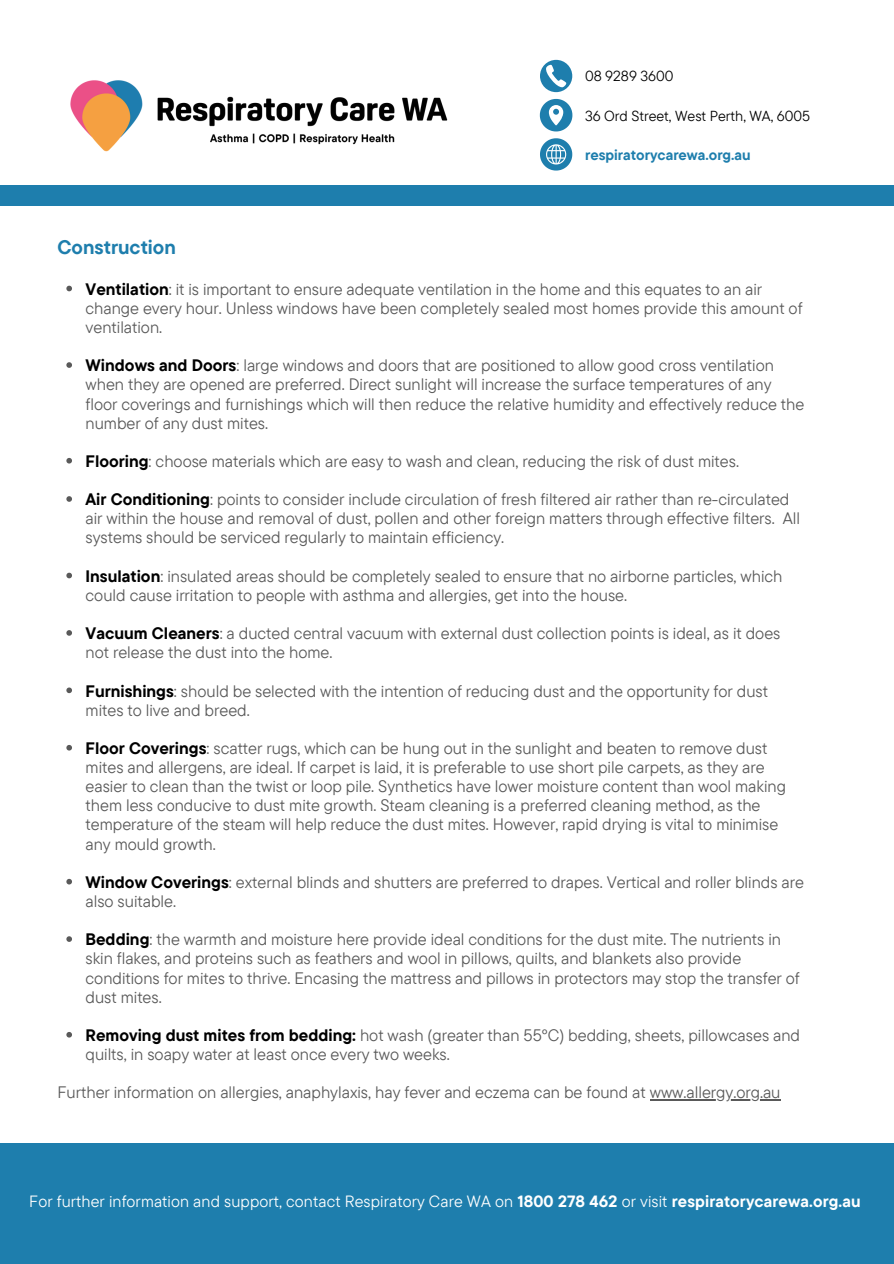
<style>
.page{position:relative;width:894px;height:1264px;background:#fff}
.page>*{position:absolute;margin:0;border:0;box-sizing:border-box;transform-origin:0 0}
.t1{font:700 19.5px "TT Commons Pro";color:#1e7ead}
.t2{font:16.5px/19.2px "TT Commons Pro";color:#595959}
.t3{font:16.2px "TT Commons Pro";letter-spacing:.01em;color:#fff}
.t4{font:14.55px "TT Commons Pro";color:#000}
.t5{font:700 14.55px "TT Commons Pro";color:#1e7ead}
.s1{font-weight:700;color:#000}
.s2{font-weight:700}
</style>
<div class="page">
<svg style="left:66px;top:286px;width:6px;height:5px"></svg>
<svg style="left:66px;top:362px;width:6px;height:6px"></svg>
<svg style="left:66px;top:458px;width:6px;height:5px"></svg>
<svg style="left:66px;top:496px;width:6px;height:6px"></svg>
<svg style="left:66px;top:572px;width:6px;height:6px"></svg>
<svg style="left:66px;top:630px;width:6px;height:5px"></svg>
<svg style="left:66px;top:687px;width:6px;height:6px"></svg>
<svg style="left:66px;top:745px;width:6px;height:5px"></svg>
<svg style="left:66px;top:878px;width:6px;height:6px"></svg>
<svg style="left:66px;top:936px;width:6px;height:5px"></svg>
<svg style="left:66px;top:1032px;width:6px;height:5px"></svg>
<hr style="left:649px;top:1099px;width:131px;height:1px;background:#595959">
<div style="left:0;top:1143px;width:893px;height:120px;background:#1e7ead"></div>
<img style="left:70px;top:80px;width:378px;height:72px">
<svg style="left:540px;top:60px;width:32px;height:32px"></svg>
<svg style="left:539px;top:99px;width:33px;height:32px"></svg>
<svg style="left:540px;top:138px;width:32px;height:32px"></svg>
<div style="left:0;top:185px;width:893px;height:21px;background:#1e7ead"></div>
<p class="t4" style="left:585px;top:67px;width:90px">08 9289 3600</p>
<p class="t4" style="left:585px;top:106px;width:226px">36 Ord Street, West Perth, WA, 6005</p>
<p class="t5" style="left:585px;top:145px;width:167px">respiratorycarewa.org.au</p>
<p class="t1" style="left:57px;top:235px;width:120px">Construction</p>
<p class="t2" style="left:85px;top:279px;width:718px"><span class="s1">Ventilation</span>: it is important to ensure adequate ventilation in the home and this equates to an air change every hour. Unless windows have been completely sealed most homes provide this amount of ventilation.</p>
<p class="t2" style="left:85px;top:355px;width:720px"><span class="s1">Windows and Doors</span>: large windows and doors that are positioned to allow good cross ventilation when they are opened are preferred. Direct sunlight will increase the surface temperatures of any floor coverings and furnishings which will then reduce the relative humidity and effectively reduce the number of any dust mites.</p>
<p class="t2" style="left:85px;top:451px;width:654px"><span class="s1">Flooring</span>: choose materials which are easy to wash and clean, reducing the risk of dust mites.</p>
<p class="t2" style="left:85px;top:489px;width:715px"><span class="s1">Air Conditioning</span>: points to consider include circulation of fresh filtered air rather than re-circulated air within the house and removal of dust, pollen and other foreign matters through effective filters. All systems should be serviced regularly to maintain efficiency.</p>
<p class="t2" style="left:85px;top:566px;width:698px"><span class="s1">Insulation</span>: insulated areas should be completely sealed to ensure that no airborne particles, which could cause irritation to people with asthma and allergies, get into the house.</p>
<h3 class="t2" style="left:85px;top:623px;width:696px"><span class="s1">Vacuum Cleaners</span>: a ducted central vacuum with external dust collection points is ideal, as it does not release the dust into the home.</h3>
<h1 class="t2" style="left:85px;top:680px;width:683px"><span class="s1">Furnishings</span>: should be selected with the intention of reducing dust and the opportunity for dust mites to live and breed.</h1>
<p class="t2" style="left:85px;top:738px;width:701px"><span class="s1">Floor Coverings</span>: scatter rugs, which can be hung out in the sunlight and beaten to remove dust mites and allergens, are ideal. If carpet is laid, it is preferable to use short pile carpets, as they are easier to clean than the twist or loop pile. Synthetics have lower moisture content than wool making them less conducive to dust mite growth. Steam cleaning is a preferred cleaning method, as the temperature of the steam will help reduce the dust mites. However, rapid drying is vital to minimise any mould growth.</p>
<p class="t2" style="left:85px;top:872px;width:719px"><span class="s1">Window Coverings</span>: external blinds and shutters are preferred to drapes. Vertical and roller blinds are also suitable.</p>
<p class="t2" style="left:85px;top:929px;width:715px"><span class="s1">Bedding</span>: the warmth and moisture here provide ideal conditions for the dust mite. The nutrients in skin flakes, and proteins such as feathers and wool in pillows, quilts, and blankets also provide conditions for mites to thrive. Encasing the mattress and pillows in protectors may stop the transfer of dust mites.</p>
<p class="t2" style="left:85px;top:1025px;width:715px"><span class="s1">Removing dust mites from bedding:</span> hot wash (greater than 55°C) bedding, sheets, pillowcases and quilts, in soapy water at least once every two weeks.</p>
<p class="t2" style="left:57px;top:1082px;width:724px">Further information on allergies, anaphylaxis, hay fever and eczema can be found at www.allergy.org.au</p>
<p class="t3" style="left:29px;top:1190px;width:832px">For further information and support, contact Respiratory Care WA on <span class="s2">1800 278 462</span> or visit <span class="s2">respiratorycarewa.org.au</span></p>
</div>
